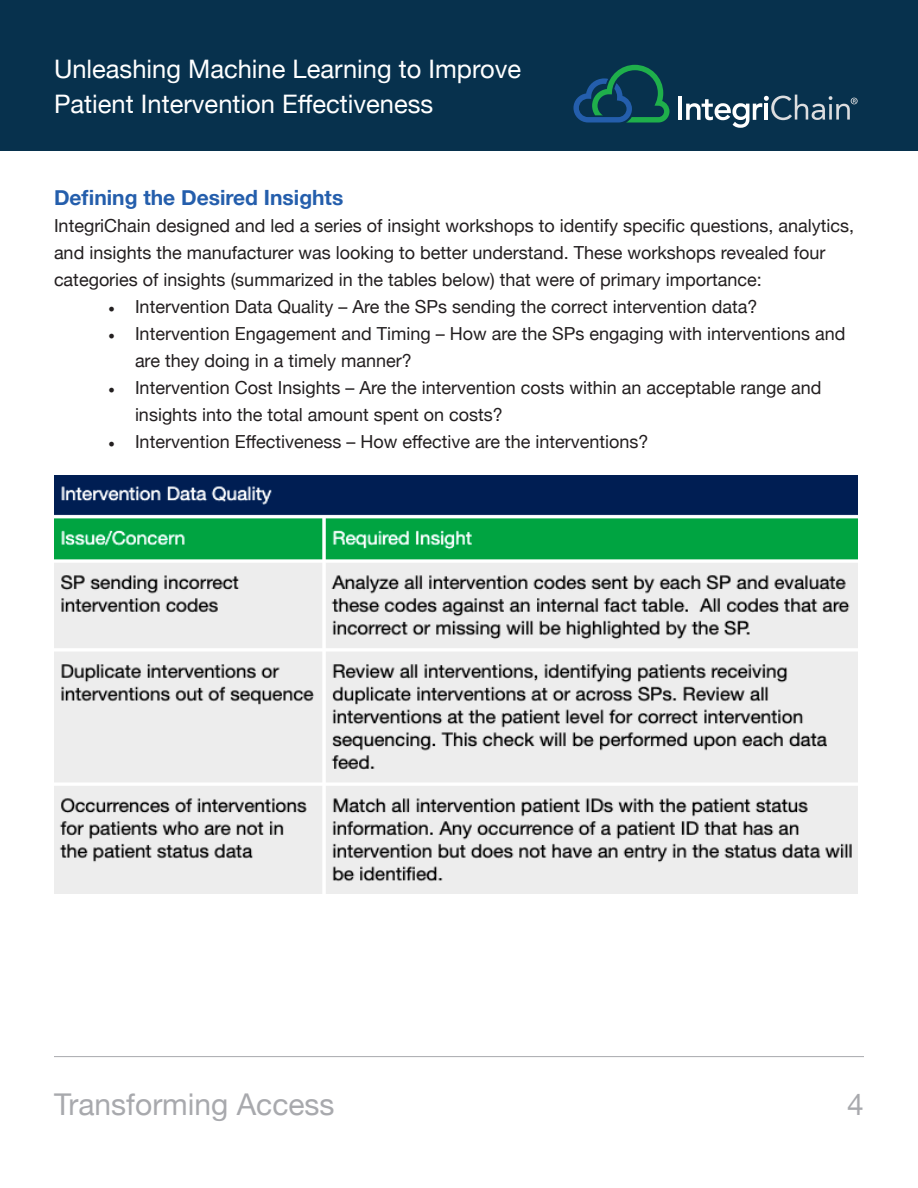
<style>
.page{position:relative;width:918px;height:1188px;background:#fff}
.page>*{position:absolute;margin:0;border:0;box-sizing:border-box;transform-origin:0 0}
.t1{font:30px "Helvetica Neue";color:#a8a9ad}
.t2{font:25.5px/34.5px "Helvetica Neue";color:#fff}
.t3{font:700 21px "Helvetica Neue";color:#245eac}
.t4{font:18px/27px "Helvetica Neue";color:#231f20}
.s1{font-family:"Minion Pro"}
</style>
<div class="page">
<div style="left:0;top:0;width:918px;height:151px;background:#07314d"></div>
<svg style="left:573px;top:65px;width:97px;height:58px"></svg>
<hr style="left:678px;top:96px;width:4px;height:24px;background:#fff">
<svg style="left:686px;top:95px;width:172px;height:33px"></svg>
<hr style="left:54px;top:1056px;width:810px;height:1px;background:#a8a9ad">
<img style="left:54px;top:475px;width:804px;height:418px">
<h2 class="t2" style="left:54px;top:53px;width:469px">Unleashing Machine Learning to Improve<br>Patient Intervention Effectiveness</h2>
<p class="t3" style="left:54px;top:181px;width:291px">Defining the Desired Insights</p>
<p class="t4" style="left:54px;top:213px;width:802px">IntegriChain designed and led a series of insight workshops to identify specific questions, analytics, and insights the manufacturer was looking to better understand. These workshops revealed four categories of insights (summarized in the tables below) that were of primary importance:</p>
<p class="t4" style="left:108px;top:294px;width:651px"><span class="s1">•</span> Intervention Data Quality – Are the SPs sending the correct intervention data?</p>
<p class="t4" style="left:135px;top:321px;width:712px;text-indent:-27px"><span class="s1">•</span> Intervention Engagement and Timing – How are the SPs engaging with interventions and are they doing in a timely manner?</p>
<p class="t4" style="left:135px;top:375px;width:688px;text-indent:-27px"><span class="s1">•</span> Intervention Cost Insights – Are the intervention costs within an acceptable range and insights into the total amount spent on costs?</p>
<p class="t4" style="left:108px;top:429px;width:542px"><span class="s1">•</span> Intervention Effectiveness – How effective are the interventions?</p>
<h1 class="t1" style="left:54px;top:1083px;width:282px">Transforming Access</h1>
<h1 class="t1" style="left:847px;top:1083px;width:18px">4</h1>
</div>
